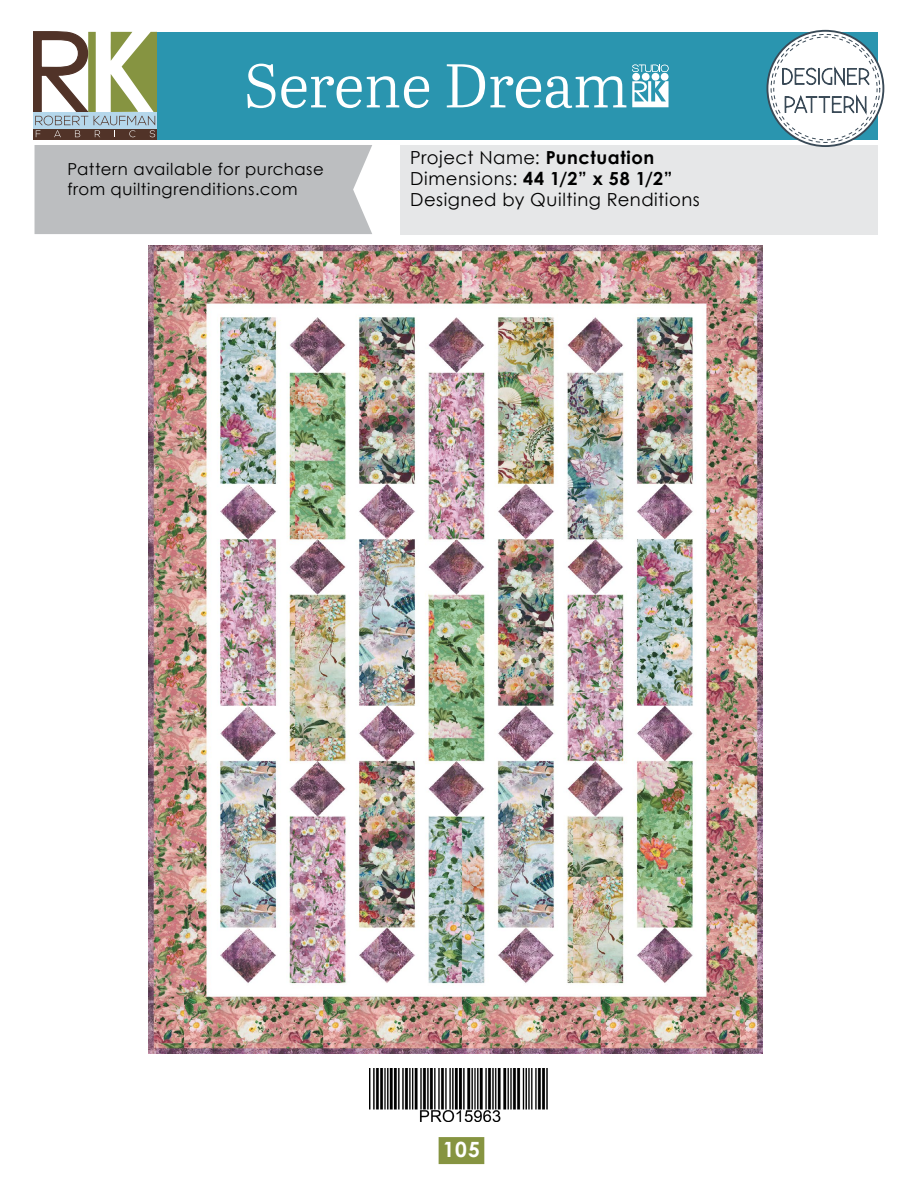
<style>
.page{position:relative;width:918px;height:1188px;background:#fff}
.page>*{position:absolute;margin:0;border:0;box-sizing:border-box;transform-origin:0 0}
.t1{font:700 21px "Century Gothic";color:#fff}
.t2{font:18px/21px "Century Gothic";letter-spacing:.03em;color:#000}
.t3{font:16.5px/19.8px "Century Gothic";letter-spacing:.035em;color:#000}
.s1{font-weight:700}
</style>
<div class="page">
<div style="left:439px;top:1137px;width:45px;height:27px;background:#869441"></div>
<img style="left:369px;top:1068px;width:179px;height:54px">
<img style="left:149px;top:245px;width:613px;height:809px">
<div style="left:35px;top:145px;width:337px;height:89px;background:#bcbec0"></div>
<div style="left:400px;top:145px;width:478px;height:89px;background:#e6e7e8"></div>
<div style="left:153px;top:32px;width:725px;height:107px;background:#2a95af"></div>
<svg style="left:34px;top:32px;width:123px;height:107px"></svg>
<svg style="left:767px;top:31px;width:116px;height:115px"></svg>
<div style="left:767px;top:30px;width:117px;height:117px;border:2px solid #3a4a57;border-radius:50%"></div>
<svg style="left:771px;top:34px;width:109px;height:108px"></svg>
<div style="left:774px;top:37px;width:103px;height:103px;background:#fff;border-radius:50%"></div>
<svg style="left:782px;top:66px;width:88px;height:51px"></svg>
<svg style="left:632px;top:81px;width:37px;height:26px"></svg>
<div style="left:632px;top:73px;width:8px;height:8px;background:#fff;border-radius:50%"></div>
<div style="left:642px;top:73px;width:8px;height:8px;background:#fff;border-radius:50%"></div>
<div style="left:652px;top:73px;width:7px;height:8px;background:#fff;border-radius:50%"></div>
<div style="left:661px;top:73px;width:8px;height:8px;background:#fff;border-radius:50%"></div>
<svg style="left:632px;top:65px;width:37px;height:7px"></svg>
<svg style="left:247px;top:64px;width:28px;height:44px"></svg>
<svg style="left:281px;top:76px;width:148px;height:32px"></svg>
<svg style="left:447px;top:64px;width:179px;height:44px"></svg>
<p class="t3" style="left:67px;top:159px;width:258px">Pattern available for purchase from quiltingrenditions.com</p>
<p class="t2" style="left:410px;top:147px;width:291px">Project Name: <span class="s1">Punctuation<br></span>Dimensions: <span class="s1">44 1/2” x 58 1/2”<br></span>Designed by Quilting Renditions</p>
<p class="t1" style="left:443px;top:1134px;width:39px">105</p>
</div>
